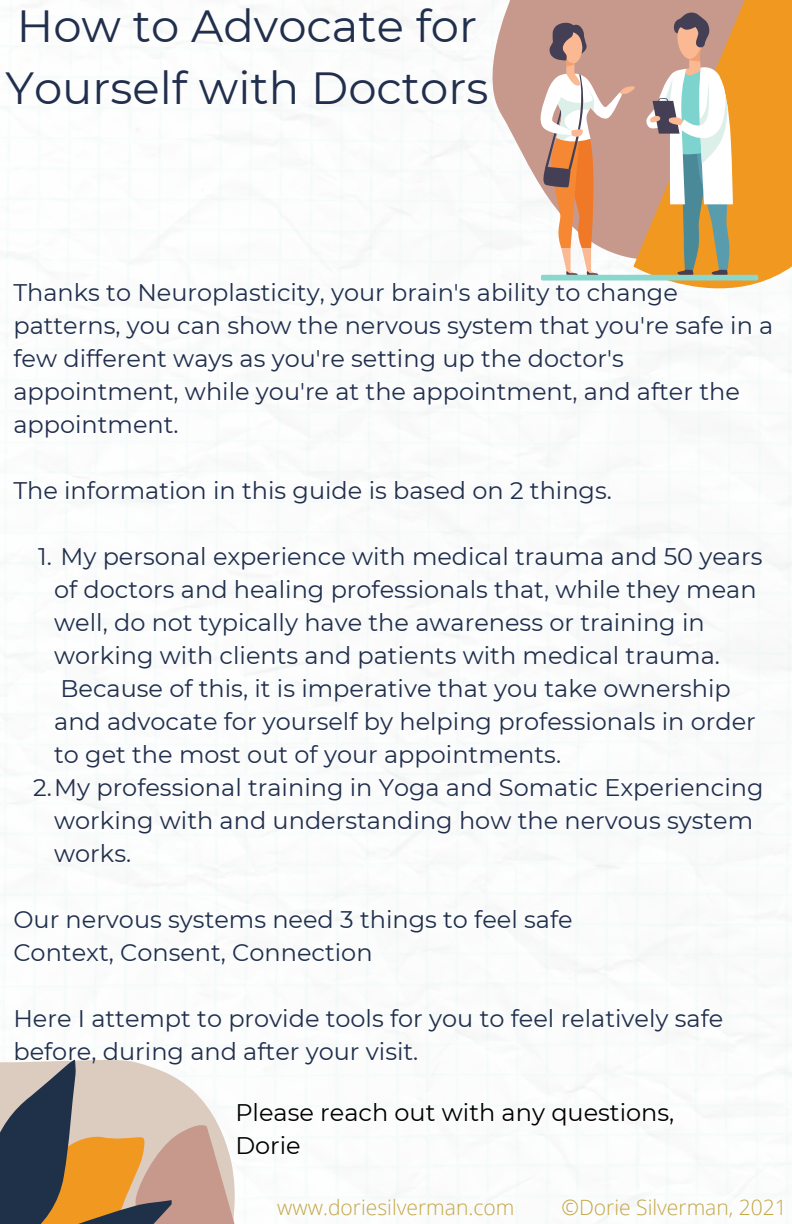
<style>
.page{position:relative;width:792px;height:1224px;background:#fff}
.page>*{position:absolute;margin:0;border:0;box-sizing:border-box;transform-origin:0 0}
.t1{font:45px/61.6px "Montserrat";color:#212f4d}
.t2{font:24px/33px "Montserrat";color:#212f4d}
.t3{font:24px/33px "Montserrat";color:#000}
.t4{font:300 21px "Open Sans";color:#c3a748}
</style>
<div class="page">
<svg style="left:0;top:1045px;width:266px;height:179px"></svg>
<svg style="left:474px;top:0;width:128px;height:272px"></svg>
<svg style="left:602px;top:0;width:190px;height:354px"></svg>
<div style="left:541px;top:275px;width:217px;height:6px;background:#89d7cd;border-radius:2px"></div>
<svg style="left:536px;top:21px;width:99px;height:254px"></svg>
<svg style="left:645px;top:12px;width:88px;height:263px"></svg>
<h1 class="t1" style="left:6px;top:-5px;width:484px">How to Advocate for<br>Yourself with Doctors</h1>
<p class="t2" style="left:13px;top:276px;width:761px">Thanks to Neuroplasticity, your brain's ability to change patterns, you can show the nervous system that you're safe in a few different ways as you're setting up the doctor's appointment, while you're at the appointment, and after the appointment.</p>
<p class="t2" style="left:13px;top:474px;width:600px">The information in this guide is based on 2 things.</p>
<p class="t2" style="left:38px;top:540px;width:726px">1. My personal experience with medical trauma and 50 years</p>
<p class="t2" style="left:54px;top:573px;width:704px">of doctors and healing professionals that, while they mean</p>
<p class="t2" style="left:54px;top:606px;width:652px">well, do not typically have the awareness or training in</p>
<p class="t2" style="left:54px;top:639px;width:667px">working with clients and patients with medical trauma.</p>
<p class="t2" style="left:60px;top:672px;width:672px">Because of this, it is imperative that you take ownership</p>
<p class="t2" style="left:54px;top:705px;width:703px">and advocate for yourself by helping professionals in order</p>
<p class="t2" style="left:54px;top:738px;width:508px">to get the most out of your appointments.</p>
<p class="t2" style="left:33px;top:771px;width:732px">2.My professional training in Yoga and Somatic Experiencing</p>
<p class="t2" style="left:54px;top:804px;width:701px">working with and understanding how the nervous system</p>
<p class="t2" style="left:54px;top:837px;width:79px">works.</p>
<p class="t2" style="left:13px;top:903px;width:561px">Our nervous systems need 3 things to feel safe<br>Context, Consent, Connection</p>
<p class="t2" style="left:13px;top:1002px;width:711px">Here I attempt to provide tools for you to feel relatively safe before, during and after your visit.</p>
<p class="t3" style="left:235px;top:1096px;width:440px">Please reach out with any questions,<br>Dorie</p>
<p class="t4" style="left:277px;top:1193px;width:239px">www.doriesilverman.com</p>
<p class="t4" style="left:561px;top:1193px;width:227px">©Dorie Silverman, 2021</p>
</div>
